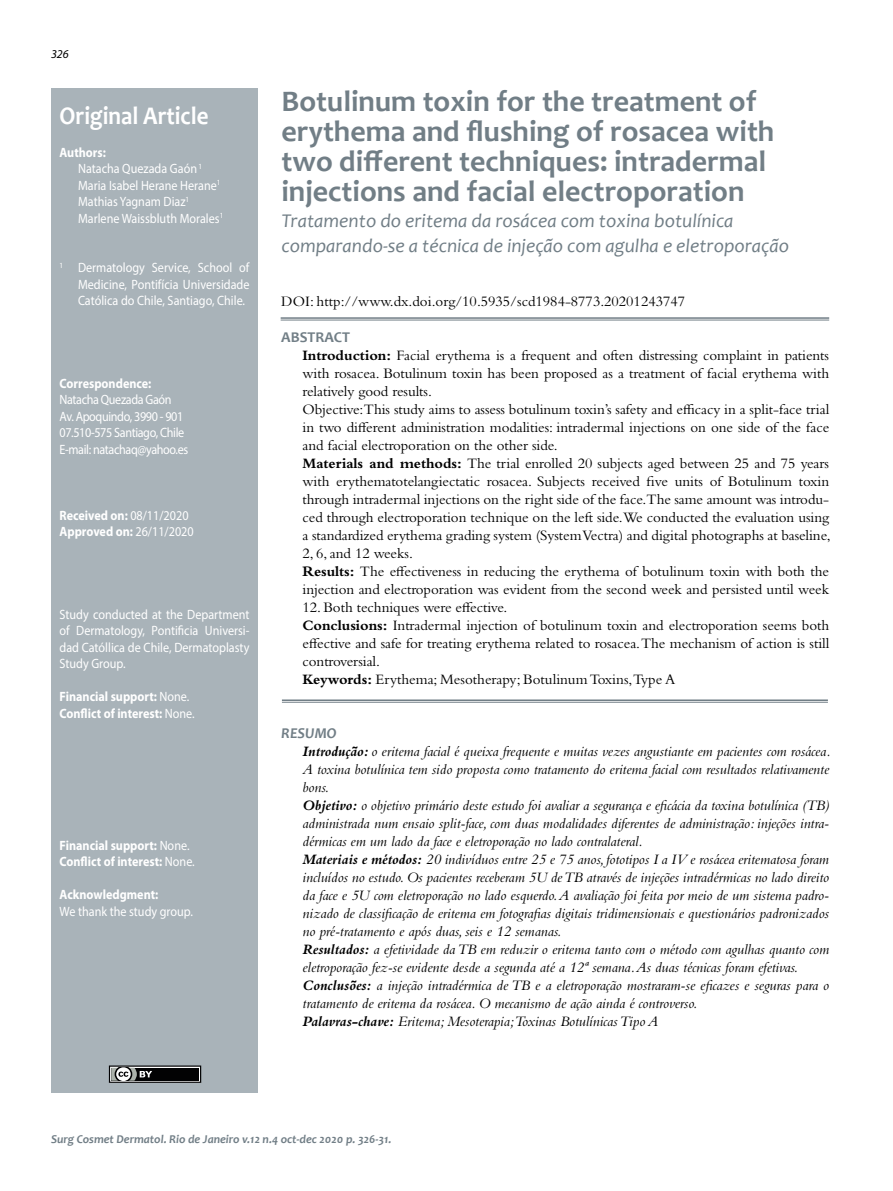
<style>
.page{position:relative;width:893px;height:1191px;background:#fff}
.page>*{position:absolute;margin:0;border:0;box-sizing:border-box;transform-origin:0 0}
.t1{font:700 30px/30px "Candara";color:#717e86}
.t2{font:700 25.5px "Candara";color:#fff;scale:.9 1}
.t3{font:italic 19.5px/25.5px "Candara";color:#717e86}
.t4{font:15px/18px "Bembo Std";letter-spacing:-.005em;color:#000}
.t5{font:italic 15px/18px "Bembo Std";letter-spacing:-.005em;color:#000}
.t6{font:700 15px "Candara";color:#717e86}
.t7{font:italic 700 15px "Candara";color:#717e86}
.t8{font:13.5px/16.5px "Myriad Pro";color:#fff;text-align:justify;scale:.9 1}
.t9{font:700 13.5px/16.5px "Myriad Pro";color:#fff;scale:.9 1}
.t10{font:13.5px/16.5px "Myriad Pro";letter-spacing:-.03em;color:#fff;scale:.9 1}
.t11{font:italic 700 12px "Candara";color:#717e86}
.t12{font:italic 12px "Myriad Pro";color:#000}
.s1{font-weight:700}
.s2{font-weight:400}
</style>
<div class="page">
<div style="left:51px;top:89px;width:207px;height:1004px;background:#a9b3b9"></div>
<svg style="left:109px;top:1065px;width:92px;height:17px;background:#4d4e4e"></svg>
<hr style="left:281px;top:317px;width:548px;height:2px;background:#717e86">
<hr style="left:281px;top:320px;width:548px;height:1px;background:#717e86">
<hr style="left:282px;top:699px;width:546px;height:2px;background:#717e86">
<hr style="left:282px;top:702px;width:546px;height:1px;background:#717e86">
<p class="t12" style="left:51px;top:46px;width:19px">326</p>
<h2 class="t2" style="left:60px;top:99px;width:167px">Original Article</h2>
<p class="t8" style="left:78px;top:144px;width:163px;text-align:left;text-indent:-18px"><span class="s1">Authors:<br></span>Natacha Quezada Gaón <sup>1<br></sup>Maria Isabel Herane Herane<sup>1<br></sup>Mathias Yagnam Diaz<sup>1<br></sup>Marlene Waissbluth Morales<sup>1</sup></p>
<p class="t8" style="left:78px;top:259px;width:192px;text-indent:-18px"><sup>1</sup> Dermatology Service, School of Medicine, Pontifícia Universidade Católica do Chile, Santiago, Chile.</p>
<p class="t9" style="left:60px;top:375px;width:104px">Correspondence:</p>
<p class="t10" style="left:60px;top:391px;width:145px">Natacha Quezada Gaón<br>Av. Apoquindo, 3990 - 901<br>07.510-575 Santiago, Chile<br>E-mail: natachaq@yahoo.es</p>
<p class="t9" style="left:60px;top:507px;width:151px">Received on: <span class="s2">08/11/2020<br></span>Approved on: <span class="s2">26/11/2020</span></p>
<p class="t8" style="left:60px;top:606px;width:213px">Study conducted at the Department of Dermatology, Pontificia Universi&shy;dad Católlica de Chile, Dermatoplasty Study Group.</p>
<p class="t9" style="left:60px;top:688px;width:152px">Financial support: <span class="s2">None.<br></span>Conflict of interest: <span class="s2">None.</span></p>
<p class="t9" style="left:60px;top:837px;width:152px">Financial support: <span class="s2">None.<br></span>Conflict of interest: <span class="s2">None.</span></p>
<p class="t9" style="left:60px;top:886px;width:111px">Acknowledgment:</p>
<p class="t8" style="left:60px;top:903px;width:150px">We thank the study group.</p>
<h1 class="t1" style="left:281px;top:86px;width:494px">Botulinum toxin for the treatment of erythema and flushing of rosacea with two different techniques: intradermal injections and facial electroporation</h1>
<h3 class="t3" style="left:281px;top:207px;width:509px">Tratamento do eritema da rosácea com toxina botulínica comparando-se a técnica de injeção com agulha e eletroporação</h3>
<p class="t4" style="left:281px;top:292px;width:405px">DOI: http://www.dx.doi.org/10.5935/scd1984-8773.20201243747</p>
<p class="t6" style="left:281px;top:328px;width:70px">ABSTRACT</p>
<p class="t4" style="left:303px;top:346px;width:530px"><span class="s1">Introduction:</span> Facial erythema is a frequent and often distressing complaint in patients with rosacea. Botulinum toxin has been proposed as a treatment of facial erythema with relatively good results.<br>Objective:This study aims to assess botulinum toxin’s safety and efficacy in a split-face trial in two different administration modalities: intradermal injections on one side of the face and facial electroporation on the other side.<br><span class="s1">Materials and methods:</span> The trial enrolled 20 subjects aged between 25 and 75 years with erythematotelangiectatic rosacea. Subjects received five units of Botulinum toxin through intradermal injections on the right side of the face.The same amount was introdu&shy;ced through electroporation technique on the left side.We conducted the evaluation using a standardized erythema grading system (System Vectra) and digital photographs at baseline, 2, 6, and 12 weeks.<br><span class="s1">Results:</span> The effectiveness in reducing the erythema of botulinum toxin with both the injection and electroporation was evident from the second week and persisted until week</p>
<p class="t4" style="left:303px;top:598px;width:528px">12. Both techniques were effective.<br><span class="s1">Conclusions:</span> Intradermal injection of botulinum toxin and electroporation seems both effective and safe for treating erythema related to rosacea. The mechanism of action is still controversial.<br><span class="s1">Keywords:</span> Erythema; Mesotherapy; Botulinum Toxins,Type A</p>
<p class="t7" style="left:281px;top:724px;width:57px">RESUMO</p>
<p class="t5" style="left:303px;top:742px;width:530px"><span class="s1">Introdução:</span> o eritema facial é queixa frequente e muitas vezes angustiante em pacientes com rosácea.<br>A toxina botulínica tem sido proposta como tratamento do eritema facial com resultados relativamente bons.<br><span class="s1">Objetivo:</span> o objetivo primário deste estudo foi avaliar a segurança e eficácia da toxina botulínica (TB) administrada num ensaio split-face, com duas modalidades diferentes de administração: injeções intra&shy;dérmicas em um lado da face e eletroporação no lado contralateral.<br><span class="s1">Materiais e métodos:</span> 20 indivíduos entre 25 e 75 anos, fototipos I a IV e rosácea eritematosa foram incluídos no estudo. Os pacientes receberam 5U de TB através de injeções intradérmicas no lado direito da face e 5U com eletroporação no lado esquerdo. A avaliação foi feita por meio de um sistema padro&shy;nizado de classificação de eritema em fotografias digitais tridimensionais e questionários padronizados no pré-tratamento e após duas, seis e 12 semanas.<br><span class="s1">Resultados:</span> a efetividade da TB em reduzir o eritema tanto com o método com agulhas quanto com eletroporação fez-se evidente desde a segunda até a 12ª semana. As duas técnicas foram efetivas.<br><span class="s1">Conclusões:</span> a injeção intradérmica de TB e a eletroporação mostraram-se eficazes e seguras para o tratamento de eritema da rosácea. O mecanismo de ação ainda é controverso.<br><span class="s1">Palavras-chave:</span> Eritema; Mesoterapia;Toxinas Botulínicas Tipo A</p>
<p class="t11" style="left:51px;top:1132px;width:342px">Surg Cosmet Dermatol. Rio de Janeiro v.12 n.4 oct-dec 2020 p. 326-31.</p>
</div>
